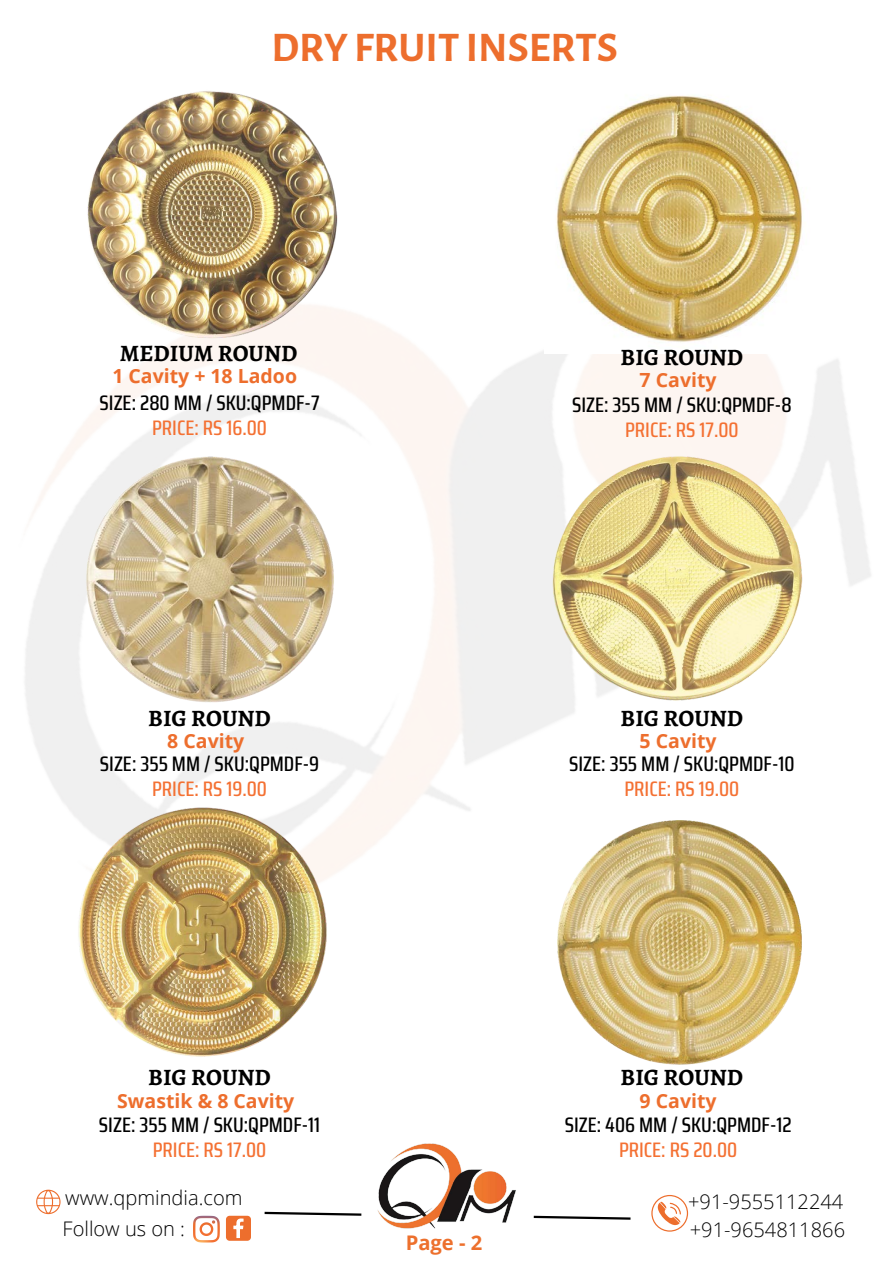
<style>
.page{position:relative;width:893px;height:1264px;background:#fff}
.page>*{position:absolute;margin:0;border:0;box-sizing:border-box;transform-origin:0 0}
.t1{font:700 42.3px "Alegreya Sans";color:#ed6e2d}
.t2{font:700 23.55px "Alegreya";color:#000}
.t3{font:500 21px "Saira Condensed";color:#000}
.t4{font:500 21px "Saira Condensed";color:#f47133}
.t5{font:300 20.1px "Open Sans";color:#000}
.t6{font:700 20.1px "Open Sans";color:#ed702d}
.t7{font:700 19.5px "Open Sans";color:#ed6e2d}
</style>
<div class="page">
<img style="left:555px;top:94px;width:255px;height:255px">
<img style="left:72px;top:442px;width:262px;height:274px">
<svg style="left:651px;top:1194px;width:37px;height:37px"></svg>
<svg style="left:534px;top:1215px;width:97px;height:5px"></svg>
<svg style="left:226px;top:1215px;width:25px;height:25px"></svg>
<svg style="left:264px;top:1211px;width:94px;height:5px"></svg>
<svg style="left:193px;top:1215px;width:27px;height:27px"></svg>
<img style="left:557px;top:820px;width:245px;height:245px">
<img style="left:87px;top:90px;width:275px;height:255px">
<img style="left:538px;top:450px;width:272px;height:252px">
<svg style="left:36px;top:1189px;width:25px;height:25px"></svg>
<img style="left:358px;top:1143px;width:176px;height:86px">
<img style="left:74px;top:802px;width:271px;height:255px">
<p class="t1" style="left:271px;top:28px;width:348px">DRY FRUIT INSERTS</p>
<h2 class="t2" style="left:120px;top:337px;width:179px">MEDIUM ROUND</h2>
<h5 class="t7" style="left:112px;top:362px;width:186px">1 Cavity + 18 Ladoo</h5>
<p class="t3" style="left:100px;top:386px;width:221px">SIZE: 280 MM / SKU:QPMDF-7</p>
<h2 class="t4" style="left:152px;top:411px;width:116px">PRICE: RS 16.00</h2>
<h3 class="t2" style="left:148px;top:702px;width:124px">BIG ROUND</h3>
<h3 class="t7" style="left:167px;top:727px;width:78px">8 Cavity</h3>
<h5 class="t3" style="left:100px;top:746px;width:221px">SIZE: 355 MM / SKU:QPMDF-9</h5>
<p class="t4" style="left:152px;top:772px;width:116px">PRICE: RS 19.00</p>
<h3 class="t2" style="left:148px;top:1061px;width:124px">BIG ROUND</h3>
<h3 class="t7" style="left:117px;top:1086px;width:178px">Swastik &amp; 8 Cavity</h3>
<p class="t3" style="left:99px;top:1107px;width:223px">SIZE: 355 MM / SKU:QPMDF-11</p>
<h2 class="t4" style="left:153px;top:1133px;width:115px">PRICE: RS 17.00</h2>
<p class="t5" style="left:65px;top:1183px;width:179px">www.qpmindia.com</p>
<h3 class="t2" style="left:620px;top:341px;width:124px">BIG ROUND</h3>
<h3 class="t7" style="left:639px;top:366px;width:78px">7 Cavity</h3>
<h5 class="t3" style="left:572px;top:388px;width:221px">SIZE: 355 MM / SKU:QPMDF-8</h5>
<h3 class="t4" style="left:625px;top:413px;width:115px">PRICE: RS 17.00</h3>
<h3 class="t2" style="left:620px;top:702px;width:124px">BIG ROUND</h3>
<p class="t7" style="left:639px;top:727px;width:78px">5 Cavity</p>
<h3 class="t3" style="left:569px;top:746px;width:227px">SIZE: 355 MM / SKU:QPMDF-10</h3>
<h3 class="t4" style="left:624px;top:772px;width:116px">PRICE: RS 19.00</h3>
<p class="t2" style="left:620px;top:1061px;width:124px">BIG ROUND</p>
<h2 class="t7" style="left:639px;top:1086px;width:78px">9 Cavity</h2>
<h3 class="t3" style="left:564px;top:1107px;width:228px">SIZE: 406 MM / SKU:QPMDF-12</h3>
<p class="t4" style="left:619px;top:1133px;width:120px">PRICE: RS 20.00</p>
<h2 class="t5" style="left:688px;top:1187px;width:157px">+91-9555112244</h2>
<h3 class="t5" style="left:63px;top:1214px;width:124px">Follow us on :</h3>
<h5 class="t5" style="left:689px;top:1215px;width:157px">+91-9654811866</h5>
<h5 class="t6" style="left:405px;top:1228px;width:78px">Page - 2</h5>
</div>
